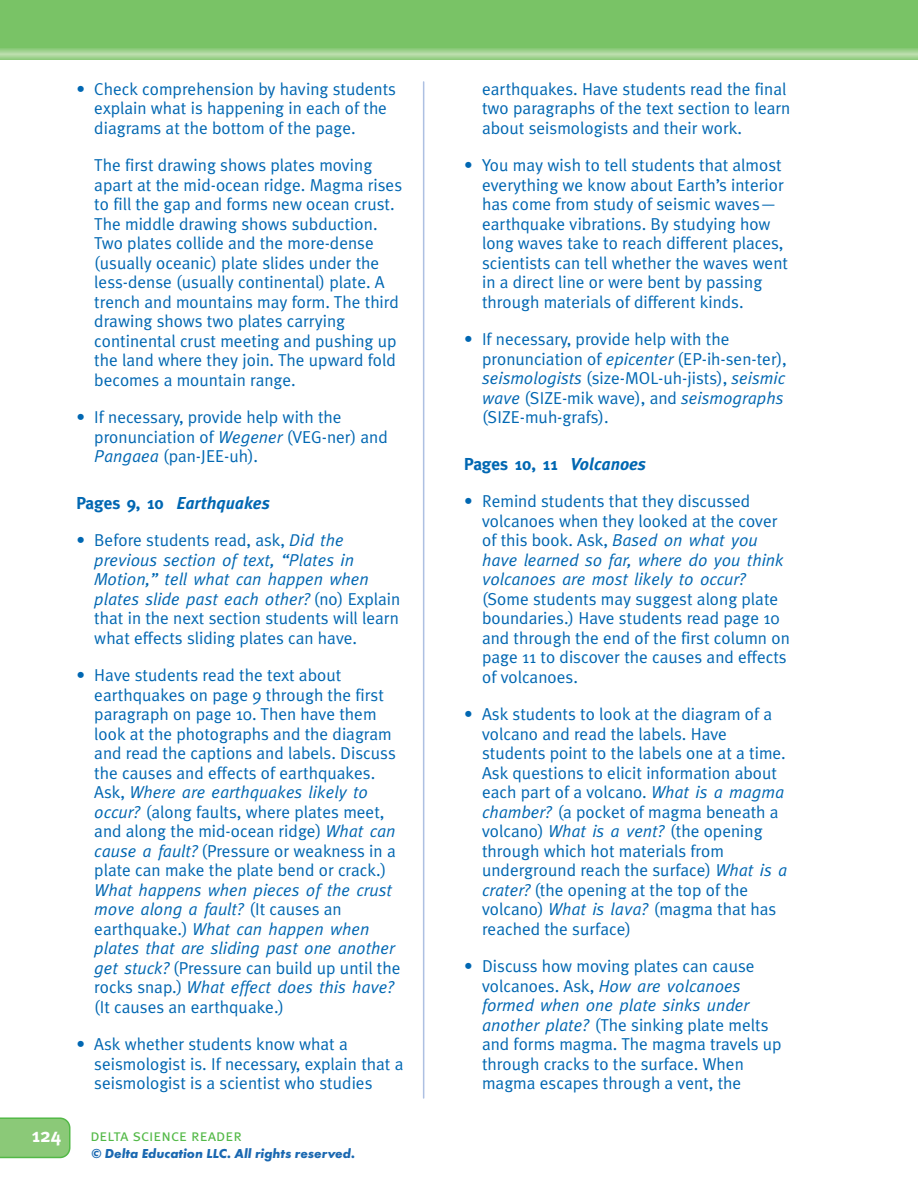
<style>
.page{position:relative;width:918px;height:1188px;background:#fff}
.page>*{position:absolute;margin:0;border:0;box-sizing:border-box;transform-origin:0 0}
.t1{font:700 19.5px "Meta";color:#fff}
.t2{font:17.25px/19.5px "Meta Plus Normal";color:#0067b2}
.t3{font:italic 17.25px/19.5px "Meta";color:#0067b2}
.t4{font:italic 700 17.25px "Meta Plus";color:#0067b2}
.t5{font:700 17.25px "Meta";color:#0067b2}
.t6{font:16.5px "Meta Plus Normal Caps";color:#53b947}
.t7{font:italic 700 13.5px "Futura T";color:#1a68b1}
.s1{color:#fff}
.s2{font-family:"Meta";font-style:italic}
.s3{font-family:"Meta";font-style:normal}
.s4{font-family:"Meta Plus Normal";font-style:normal}
.s5{font-family:"Meta Plus";font-style:italic}
</style>
<div class="page">
<div style="left:0;top:0;width:918px;height:58px;background:#79c366"></div>
<div style="left:0;top:49px;width:918px;height:10px;background:#90cc80"></div>
<div style="left:0;top:50px;width:918px;height:8px;background:#9bd08a"></div>
<div style="left:0;top:51px;width:918px;height:6px;background:#a3d394"></div>
<hr style="left:0;top:52px;width:918px;height:4px;background:#add79e">
<hr style="left:0;top:53px;width:918px;height:2px;background:#b8dca9">
<hr style="left:0;top:54px;width:918px;height:1px;background:#bcdead">
<svg style="left:0;top:1117px;width:70px;height:41px;background:#89c977"></svg>
<hr style="left:423px;top:82px;width:1px;height:1016px;background:#adc0e2">
<p class="t2" style="left:94px;top:81px;width:303px;text-indent:-18px">• Check comprehension by having students explain what is happening in each of the diagrams at the bottom of the page.</p>
<p class="t2" style="left:94px;top:157px;width:309px;text-indent:-18px"><span class="s1">•</span> The first drawing shows plates moving apart at the mid-ocean ridge. Magma rises to fill the gap and forms new ocean crust.<br>The middle drawing shows subduction.<br>Two plates collide and the more-dense (usually oceanic) plate slides under the less-dense (usually continental) plate. A trench and mountains may form. The third drawing shows two plates carrying continental crust meeting and pushing up the land where they join. The upward fold becomes a mountain range.</p>
<p class="t2" style="left:94px;top:409px;width:295px;text-indent:-18px">• If necessary, provide help with the pronunciation of <span class="s2">Wegener</span> (VEG-ner) and<br><span class="s2">Pangaea</span> (pan-JEE-uh).</p>
<p class="t4" style="left:77px;top:497px;width:195px"><span class="s3">Pages 9, 10</span> Earthquakes</p>
<p class="t2" style="left:77px;top:532px;width:269px">• Before students read, ask, <span class="s2">Did the</span></p>
<p class="t3" style="left:94px;top:552px;width:308px">previous section of text, “Plates in<br>Motion,” tell what can happen when plates slide past each other? <span class="s4">(no) Explain</span></p>
<p class="t2" style="left:94px;top:610px;width:306px">that in the next section students will learn what effects sliding plates can have.</p>
<p class="t2" style="left:94px;top:667px;width:303px;text-indent:-18px">• Have students read the text about earthquakes on page 9 through the first paragraph on page 10. Then have them look at the photographs and the diagram and read the captions and labels. Discuss the causes and effects of earthquakes.</p>
<p class="t3" style="left:94px;top:784px;width:275px"><span class="s4">Ask,</span> Where are earthquakes likely to</p>
<p class="t2" style="left:94px;top:804px;width:303px"><span class="s2">occur?</span> (along faults, where plates meet, and along the mid-ocean ridge) <span class="s2">What can cause a fault?</span> (Pressure or weakness in a plate can make the plate bend or crack.)</p>
<p class="t3" style="left:94px;top:882px;width:302px">What happens when pieces of the crust move along a fault? <span class="s4">(It causes an earthquake.)</span> What can happen when plates that are sliding past one another</p>
<p class="t2" style="left:94px;top:960px;width:308px"><span class="s2">get stuck?</span> (Pressure can build up until the</p>
<p class="t3" style="left:94px;top:979px;width:301px"><span class="s4">rocks snap.)</span> What effect does this have?</p>
<p class="t2" style="left:94px;top:999px;width:191px">(It causes an earthquake.)</p>
<p class="t2" style="left:94px;top:1036px;width:311px;text-indent:-18px">• Ask whether students know what a seismologist is. If necessary, explain that a seismologist is a scientist who studies</p>
<p class="t1" style="left:31px;top:1128px;width:31px">124</p>
<p class="t6" style="left:90px;top:1125px;width:153px">delta science reader</p>
<p class="t7" style="left:92px;top:1149px;width:265px">© Delta Education LLC. All rights reserved.</p>
<p class="t2" style="left:482px;top:81px;width:310px">earthquakes. Have students read the final two paragraphs of the text section to learn about seismologists and their work.</p>
<p class="t2" style="left:482px;top:157px;width:308px;text-indent:-18px">• You may wish to tell students that almost everything we know about Earth’s interior has come from study of seismic waves— earthquake vibrations. By studying how long waves take to reach different places, scientists can tell whether the waves went in a direct line or were bent by passing through materials of different kinds.</p>
<p class="t2" style="left:482px;top:331px;width:306px;text-indent:-18px">• If necessary, provide help with the pronunciation of <span class="s2">epicenter</span> (EP-ih-sen-ter),</p>
<p class="t3" style="left:482px;top:370px;width:305px">seismologists <span class="s4">(size-MOL-uh-jists),</span> seismic</p>
<p class="t2" style="left:482px;top:390px;width:303px"><span class="s2">wave</span> (SIZE-mik wave), and <span class="s2">seismographs </span>(SIZE-muh-grafs).</p>
<p class="t5" style="left:464px;top:457px;width:183px">Pages 10, 11 <span class="s5">Volcanoes</span></p>
<p class="t2" style="left:482px;top:493px;width:297px;text-indent:-18px">• Remind students that they discussed volcanoes when they looked at the cover of this book. Ask, <span class="s2">Based on what you</span></p>
<p class="t3" style="left:482px;top:552px;width:303px">have learned so far, where do you think volcanoes are most likely to occur?</p>
<p class="t2" style="left:482px;top:591px;width:309px">(Some students may suggest along plate boundaries.) Have students read page 10 and through the end of the first column on page 11 to discover the causes and effects of volcanoes.</p>
<p class="t2" style="left:482px;top:706px;width:307px;text-indent:-18px">• Ask students to look at the diagram of a volcano and read the labels. Have students point to the labels one at a time.<br>Ask questions to elicit information about each part of a volcano. <span class="s2">What is a magma chamber?</span> (a pocket of magma beneath a volcano) <span class="s2">What is a vent?</span> (the opening through which hot materials from underground reach the surface) <span class="s2">What is a crater?</span> (the opening at the top of the volcano) <span class="s2">What is lava?</span> (magma that has reached the surface)</p>
<p class="t2" style="left:464px;top:958px;width:292px">• Discuss how moving plates can cause</p>
<p class="t3" style="left:482px;top:978px;width:269px"><span class="s4">volcanoes. Ask,</span> How are volcanoes formed when one plate sinks under</p>
<p class="t2" style="left:482px;top:1017px;width:301px"><span class="s2">another plate?</span> (The sinking plate melts and forms magma. The magma travels up through cracks to the surface. When magma escapes through a vent, the</p>
</div>
